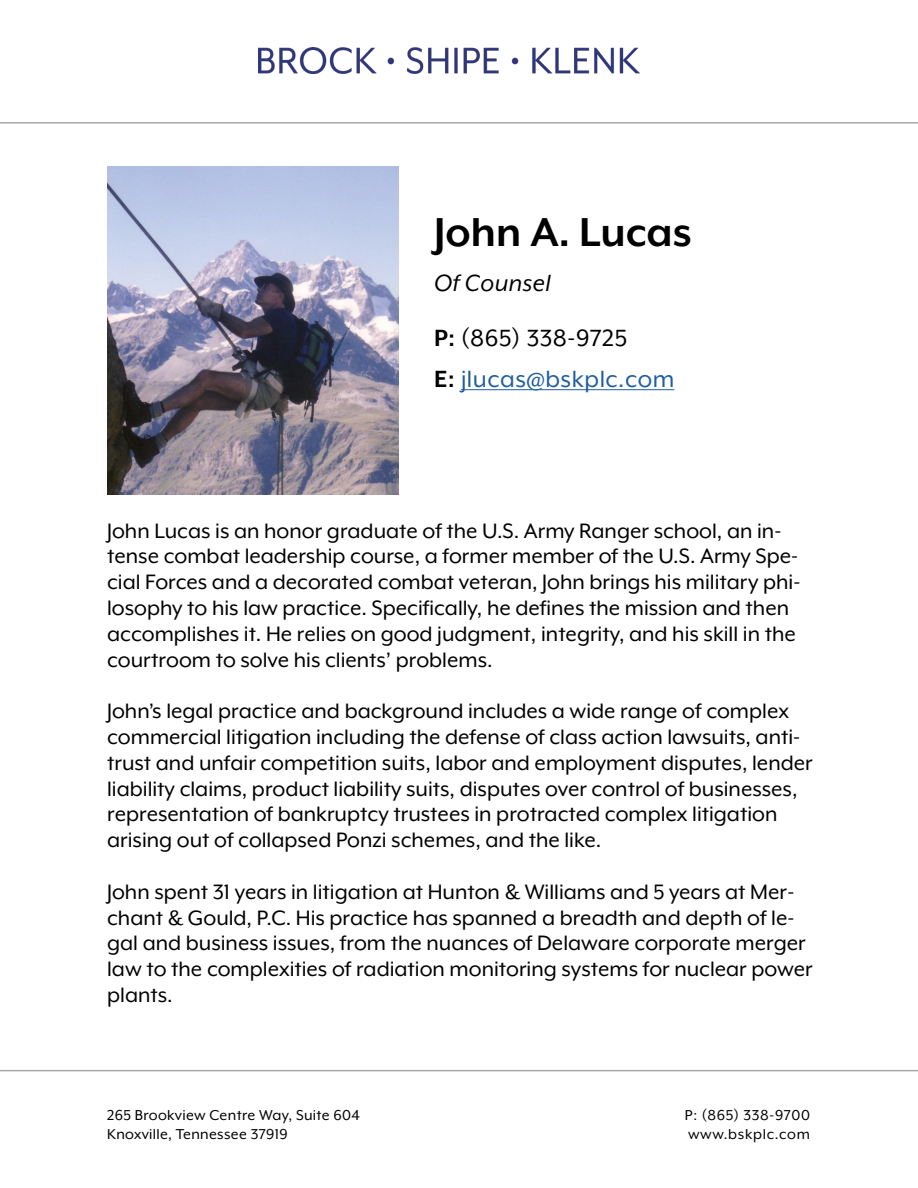
<style>
.page{position:relative;width:918px;height:1188px;background:#fff}
.page>*{position:absolute;margin:0;border:0;box-sizing:border-box;transform-origin:0 0}
.t1{font:700 46.5px "Mr Eaves XL Mod OT";color:#000}
.t2{font:27px/54.8px "Mr Eaves XL Mod OT";letter-spacing:.02em;color:#000}
.t3{font:27px "Mr Eaves XL Mod OT";letter-spacing:.02em;color:#215e9e}
.t4{font:24px/25.8px "Mr Eaves XL Mod OT";color:#000}
.t5{font:16.5px/19.8px "Mr Eaves XL Mod OT";letter-spacing:.02em;color:#000}
.t6{font:16.5px/19.8px "Mr Eaves XL Mod OT";letter-spacing:.04em;color:#000}
.s1{font-style:italic}
.s2{font-weight:700}
.s3{font-weight:700;color:#000}
</style>
<div class="page">
<img style="left:258px;top:48px;width:381px;height:26px">
<hr style="left:0;top:122px;width:918px;height:2px;background:#a7a9ac">
<hr style="left:0;top:1070px;width:918px;height:1px;background:#a7a9ac">
<img style="left:107px;top:167px;width:292px;height:328px">
<hr style="left:461px;top:389px;width:213px;height:1px;background:#215e9e">
<h1 class="t1" style="left:434px;top:209px;width:259px">John A. Lucas</h1>
<p class="t2" style="left:434px;top:255px;width:194px"><span class="s1">Of Counsel<br></span><span class="s2">P:</span> (865) 338-9725</p>
<p class="t3" style="left:434px;top:365px;width:242px"><span class="s3">E:</span> jlucas@bskplc.com</p>
<p class="t4" style="left:107px;top:517px;width:695px">John Lucas is an honor graduate of the U.S. Army Ranger school, an in&shy;tense combat leadership course, a former member of the U.S. Army Spe&shy;cial Forces and a decorated combat veteran, John brings his military phi&shy;losophy to his law practice. Specifically, he defines the mission and then accomplishes it. He relies on good judgment, integrity, and his skill in the courtroom to solve his clients’ problems.</p>
<p class="t4" style="left:107px;top:698px;width:707px">John’s legal practice and background includes a wide range of complex commercial litigation including the defense of class action lawsuits, anti&shy;trust and unfair competition suits, labor and employment disputes, lender liability claims, product liability suits, disputes over control of businesses, representation of bankruptcy trustees in protracted complex litigation arising out of collapsed Ponzi schemes, and the like.</p>
<p class="t4" style="left:107px;top:879px;width:707px">John spent 31 years in litigation at Hunton &amp; Williams and 5 years at Mer&shy;chant &amp; Gould, P.C. His practice has spanned a breadth and depth of le&shy;gal and business issues, from the nuances of Delaware corporate merger law to the complexities of radiation monitoring systems for nuclear power plants.</p>
<p class="t5" style="left:107px;top:1105px;width:254px">265 Brookview Centre Way, Suite 604<br>Knoxville, Tennessee 37919</p>
<p class="t6" style="left:685px;top:1105px;width:127px">P: (865) 338-9700 www.bskplc.com</p>
</div>
